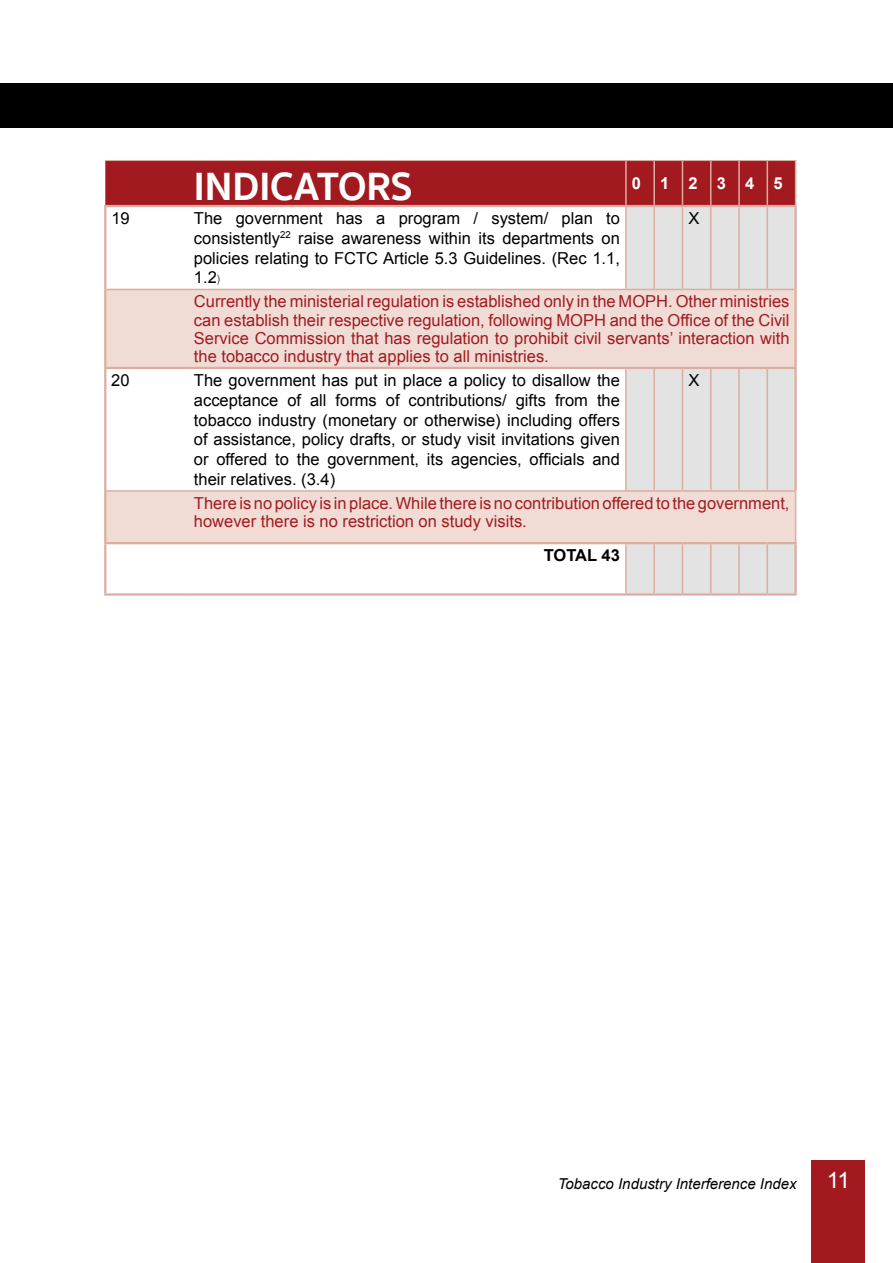
<style>
.page{position:relative;width:893px;height:1263px;background:#fff}
.page>*{position:absolute;margin:0;border:0;box-sizing:border-box;transform-origin:0 0}
.t1{font:700 40.5px "Sukhumvit Set";color:#fff}
.t2{font:22.5px "Arial";color:#fff}
.t3{font:16.5px/19.8px "Arial";color:#000;text-align:justify}
.t4{font:16.5px/18.1px "Arial";color:#a21a20;text-align:justify}
.t5{font:700 16.5px "Arial";color:#000}
.t6{font:700 16.5px "Arial";letter-spacing:1.16em;color:#fff}
.t7{font:italic 15px "Arial";color:#000}
.s1{font-family:"Cordia New"}
</style>
<div class="page">
<div style="left:812px;top:1161px;width:53px;height:102px;background:#a21a20"></div>
<div style="left:0;top:83px;width:893px;height:45px;background:#000"></div>
<div style="left:627px;top:207px;width:167px;height:386px;background:#e3e3e3"></div>
<svg style="left:106px;top:290px;width:689px;height:252px;fill:#f0dcd5"></svg>
<hr style="left:104px;top:207px;width:2px;height:82px;background:#dcad9f">
<hr style="left:794px;top:207px;width:3px;height:82px;background:#dcad9f">
<hr style="left:625px;top:207px;width:2px;height:82px;background:#dcad9f">
<hr style="left:653px;top:207px;width:2px;height:82px;background:#dcad9f">
<hr style="left:682px;top:207px;width:1px;height:82px;background:#dcad9f">
<hr style="left:710px;top:207px;width:1px;height:82px;background:#dcad9f">
<hr style="left:738px;top:207px;width:2px;height:82px;background:#dcad9f">
<hr style="left:767px;top:207px;width:1px;height:82px;background:#dcad9f">
<div style="left:105px;top:160px;width:691px;height:45px;background:#a21a20"></div>
<hr style="left:625px;top:161px;width:2px;height:44px;background:#dcad9f">
<hr style="left:653px;top:161px;width:2px;height:44px;background:#dcad9f">
<hr style="left:682px;top:161px;width:1px;height:44px;background:#dcad9f">
<hr style="left:710px;top:161px;width:1px;height:44px;background:#dcad9f">
<hr style="left:738px;top:161px;width:2px;height:44px;background:#dcad9f">
<hr style="left:767px;top:161px;width:1px;height:44px;background:#dcad9f">
<hr style="left:795px;top:161px;width:1px;height:44px;background:#dcad9f">
<hr style="left:104px;top:205px;width:84px;height:2px;background:#dcad9f">
<hr style="left:188px;top:205px;width:438px;height:2px;background:#dcad9f">
<hr style="left:626px;top:205px;width:28px;height:2px;background:#dcad9f">
<hr style="left:654px;top:205px;width:28px;height:2px;background:#dcad9f">
<hr style="left:682px;top:205px;width:29px;height:2px;background:#dcad9f">
<hr style="left:711px;top:205px;width:28px;height:2px;background:#dcad9f">
<hr style="left:739px;top:205px;width:28px;height:2px;background:#dcad9f">
<hr style="left:767px;top:205px;width:30px;height:2px;background:#dcad9f">
<hr style="left:104px;top:369px;width:2px;height:122px;background:#dcad9f">
<hr style="left:794px;top:369px;width:3px;height:121px;background:#dcad9f">
<hr style="left:104px;top:491px;width:2px;height:51px;background:#dcad9f">
<hr style="left:104px;top:542px;width:84px;height:2px;background:#dcad9f">
<hr style="left:104px;top:544px;width:2px;height:49px;background:#dcad9f">
<hr style="left:188px;top:542px;width:438px;height:2px;background:#dcad9f">
<hr style="left:626px;top:542px;width:28px;height:2px;background:#dcad9f">
<hr style="left:654px;top:542px;width:28px;height:2px;background:#dcad9f">
<hr style="left:682px;top:542px;width:29px;height:2px;background:#dcad9f">
<hr style="left:711px;top:542px;width:28px;height:2px;background:#dcad9f">
<hr style="left:739px;top:542px;width:28px;height:2px;background:#dcad9f">
<hr style="left:767px;top:542px;width:30px;height:2px;background:#dcad9f">
<hr style="left:794px;top:544px;width:3px;height:49px;background:#dcad9f">
<hr style="left:104px;top:593px;width:84px;height:3px;background:#dcad9f">
<hr style="left:188px;top:593px;width:438px;height:3px;background:#dcad9f">
<hr style="left:626px;top:593px;width:28px;height:3px;background:#dcad9f">
<hr style="left:654px;top:593px;width:28px;height:3px;background:#dcad9f">
<hr style="left:682px;top:593px;width:29px;height:3px;background:#dcad9f">
<hr style="left:711px;top:593px;width:28px;height:3px;background:#dcad9f">
<hr style="left:739px;top:593px;width:28px;height:3px;background:#dcad9f">
<hr style="left:767px;top:593px;width:30px;height:3px;background:#dcad9f">
<hr style="left:625px;top:369px;width:2px;height:121px;background:#dcad9f">
<hr style="left:653px;top:369px;width:2px;height:121px;background:#dcad9f">
<hr style="left:682px;top:369px;width:1px;height:121px;background:#dcad9f">
<hr style="left:710px;top:369px;width:1px;height:121px;background:#dcad9f">
<hr style="left:738px;top:369px;width:2px;height:121px;background:#dcad9f">
<hr style="left:767px;top:369px;width:1px;height:121px;background:#dcad9f">
<hr style="left:106px;top:490px;width:82px;height:2px;background:#dcad9f">
<hr style="left:188px;top:490px;width:438px;height:2px;background:#dcad9f">
<hr style="left:626px;top:490px;width:28px;height:2px;background:#dcad9f">
<hr style="left:654px;top:490px;width:28px;height:2px;background:#dcad9f">
<hr style="left:682px;top:490px;width:29px;height:2px;background:#dcad9f">
<hr style="left:711px;top:490px;width:28px;height:2px;background:#dcad9f">
<hr style="left:739px;top:490px;width:28px;height:2px;background:#dcad9f">
<hr style="left:767px;top:490px;width:29px;height:2px;background:#dcad9f">
<hr style="left:795px;top:492px;width:1px;height:50px;background:#dcad9f">
<hr style="left:625px;top:544px;width:2px;height:49px;background:#dcad9f">
<hr style="left:653px;top:544px;width:2px;height:49px;background:#dcad9f">
<hr style="left:682px;top:544px;width:1px;height:49px;background:#dcad9f">
<hr style="left:710px;top:544px;width:1px;height:49px;background:#dcad9f">
<hr style="left:738px;top:544px;width:2px;height:49px;background:#dcad9f">
<hr style="left:767px;top:544px;width:1px;height:49px;background:#dcad9f">
<hr style="left:104px;top:289px;width:2px;height:78px;background:#dcad9f">
<hr style="left:106px;top:289px;width:82px;height:1px;background:#dcad9f">
<hr style="left:188px;top:289px;width:438px;height:1px;background:#dcad9f">
<svg style="left:626px;top:289px;width:168px;height:1px"></svg>
<hr style="left:794px;top:289px;width:3px;height:78px;background:#dcad9f">
<hr style="left:104px;top:367px;width:84px;height:2px;background:#dcad9f">
<hr style="left:188px;top:367px;width:438px;height:2px;background:#dcad9f">
<hr style="left:626px;top:367px;width:28px;height:2px;background:#dcad9f">
<hr style="left:654px;top:367px;width:28px;height:2px;background:#dcad9f">
<hr style="left:682px;top:367px;width:29px;height:2px;background:#dcad9f">
<hr style="left:711px;top:367px;width:28px;height:2px;background:#dcad9f">
<hr style="left:739px;top:367px;width:28px;height:2px;background:#dcad9f">
<hr style="left:767px;top:367px;width:30px;height:2px;background:#dcad9f">
<h1 class="t1" style="left:194px;top:155px;width:220px">INDICATORS</h1>
<p class="t6" style="left:632px;top:174px;width:152px">012345</p>
<p class="t3" style="left:111px;top:208px;width:20px">19</p>
<p class="t3" style="left:194px;top:208px;width:427px">The government has a program / system/ plan to consistently<sup>22</sup> raise awareness within its departments on policies relating to FCTC Article 5.3 Guidelines. (Rec 1.1, 1.2<span class="s1">)</span></p>
<p class="t3" style="left:688px;top:208px;width:13px">X</p>
<p class="t4" style="left:194px;top:293px;width:597px">Currently the ministerial regulation is established only in the MOPH. Other ministries can establish their respective regulation, following MOPH and the Office of the Civil Service Commission that has regulation to prohibit civil servants’ interaction with the tobacco industry that applies to all ministries.</p>
<p class="t3" style="left:111px;top:370px;width:20px">20</p>
<p class="t3" style="left:194px;top:370px;width:427px">The government has put in place a policy to disallow the acceptance of all forms of contributions/ gifts from the tobacco industry (monetary or otherwise) including offers of assistance, policy drafts, or study visit invitations given or offered to the government, its agencies, officials and their relatives. (3.4)</p>
<p class="t3" style="left:688px;top:370px;width:13px">X</p>
<p class="t4" style="left:194px;top:494px;width:597px">There is no policy is in place. While there is no contribution offered to the government, however there is no restriction on study visits.</p>
<p class="t5" style="left:544px;top:546px;width:78px">TOTAL 43</p>
<p class="t7" style="left:558px;top:1175px;width:240px">Tobacco Industry Interference Index</p>
<h2 class="t2" style="left:827px;top:1168px;width:25px">11</h2>
</div>
